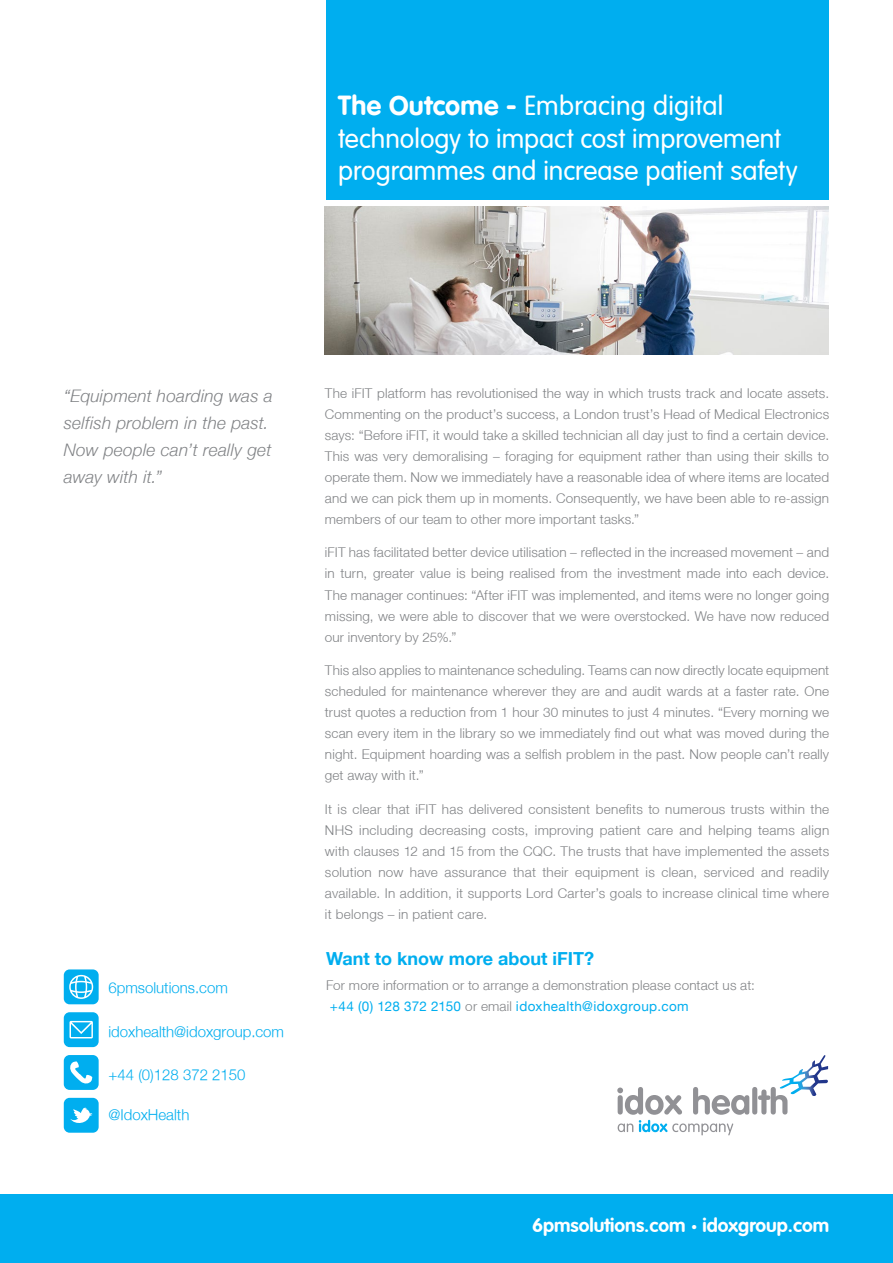
<style>
.page{position:relative;width:893px;height:1263px;background:#fff}
.page>*{position:absolute;margin:0;border:0;box-sizing:border-box;transform-origin:0 0}
.t1{font:300 27px/32.4px "VAG Rounded LT";color:#fff}
.t2{font:700 19.35px "VAG Rounded";color:#fff}
.t3{font:700 18px "Helvetica Neue LT";color:#00aeef}
.t4{font:italic 300 17.25px/27px "Helvetica Neue LT";letter-spacing:.015em;color:#808285}
.t5{font:300 15px "Helvetica Neue";color:#00aeef}
.t6{font:300 13.5px/21px "Helvetica Neue LT";letter-spacing:.015em;color:#808285;text-align:justify}
.s1{font-weight:700}
.s2{font-weight:400;color:#00aeef}
.s3{font-family:"Helvetica Neue";font-weight:400}
</style>
<div class="page">
<div style="left:0;top:1194px;width:893px;height:69px;background:#00aeef"></div>
<div style="left:326px;top:0;width:502px;height:199px;background:#00aeef"></div>
<img style="left:325px;top:206px;width:503px;height:148px">
<div style="left:64px;top:1098px;width:35px;height:35px;background:#00aeef;border-radius:6px"></div>
<svg style="left:70px;top:1107px;width:22px;height:16px"></svg>
<div style="left:64px;top:1055px;width:35px;height:35px;background:#00aeef;border-radius:6px"></div>
<svg style="left:70px;top:1061px;width:23px;height:23px"></svg>
<div style="left:64px;top:1012px;width:35px;height:35px;background:#00aeef;border-radius:6px"></div>
<svg style="left:70px;top:1021px;width:23px;height:17px"></svg>
<div style="left:64px;top:969px;width:35px;height:35px;background:#00aeef;border-radius:6px"></div>
<svg style="left:69px;top:975px;width:24px;height:24px"></svg>
<svg style="left:617px;top:1055px;width:211px;height:80px"></svg>
<h1 class="t1" style="left:338px;top:90px;width:461px"><span class="s1">The Outcome -</span> Embracing digital technology to impact cost improvement programmes and increase patient safety</h1>
<p class="t4" style="left:64px;top:382px;width:210px">“Equipment hoarding was a selfish problem in the past.<br>Now people can’t really get away with it.”</p>
<p class="t5" style="left:108px;top:978px;width:121px">6pmsolutions.com</p>
<p class="t5" style="left:108px;top:1022px;width:177px">idoxhealth@idoxgroup.com</p>
<p class="t5" style="left:108px;top:1065px;width:139px">+44 (0)128 372 2150</p>
<p class="t5" style="left:108px;top:1106px;width:82px">@IdoxHealth</p>
<p class="t6" style="left:325px;top:382px;width:506px">The iFIT platform has revolutionised the way in which trusts track and locate assets.<br>Commenting on the product’s success, a London trust’s Head of Medical Electronics says: “Before iFIT, it would take a skilled technician all day just to find a certain device.<br>This was very demoralising – foraging for equipment rather than using their skills to operate them. Now we immediately have a reasonable idea of where items are located and we can pick them up in moments. Consequently, we have been able to re-assign members of our team to other more important tasks.”</p>
<p class="t6" style="left:325px;top:542px;width:506px">iFIT has facilitated better device utilisation – reflected in the increased movement – and in turn, greater value is being realised from the investment made into each device.<br>The manager continues: “After iFIT was implemented, and items were no longer going missing, we were able to discover that we were overstocked. We have now reduced our inventory by 25%.”</p>
<p class="t6" style="left:325px;top:660px;width:506px">This also applies to maintenance scheduling. Teams can now directly locate equipment scheduled for maintenance wherever they are and audit wards at a faster rate. One trust quotes a reduction from 1 hour 30 minutes to just 4 minutes. “Every morning we scan every item in the library so we immediately find out what was moved during the night. Equipment hoarding was a selfish problem in the past. Now people can’t really get away with it.”</p>
<p class="t6" style="left:325px;top:798px;width:506px">It is clear that iFIT has delivered consistent benefits to numerous trusts within the NHS including decreasing costs, improving patient care and helping teams align with clauses 12 and 15 from the CQC. The trusts that have implemented the assets solution now have assurance that their equipment is clean, serviced and readily available. In addition, it supports Lord Carter’s goals to increase clinical time where it belongs – in patient care.</p>
<h3 class="t3" style="left:326px;top:947px;width:269px">Want to know more about iFIT?</h3>
<p class="t6" style="left:326px;top:974px;width:430px">For more information or to arrange a demonstration please contact us at: <span class="s2">+44 (0) 128 372 2150</span> or email <span class="s2">idoxhealth@idoxgroup.com</span></p>
<h2 class="t2" style="left:532px;top:1214px;width:299px">6pmsolutions.com <span class="s3">•</span> idoxgroup.com</h2>
</div>
